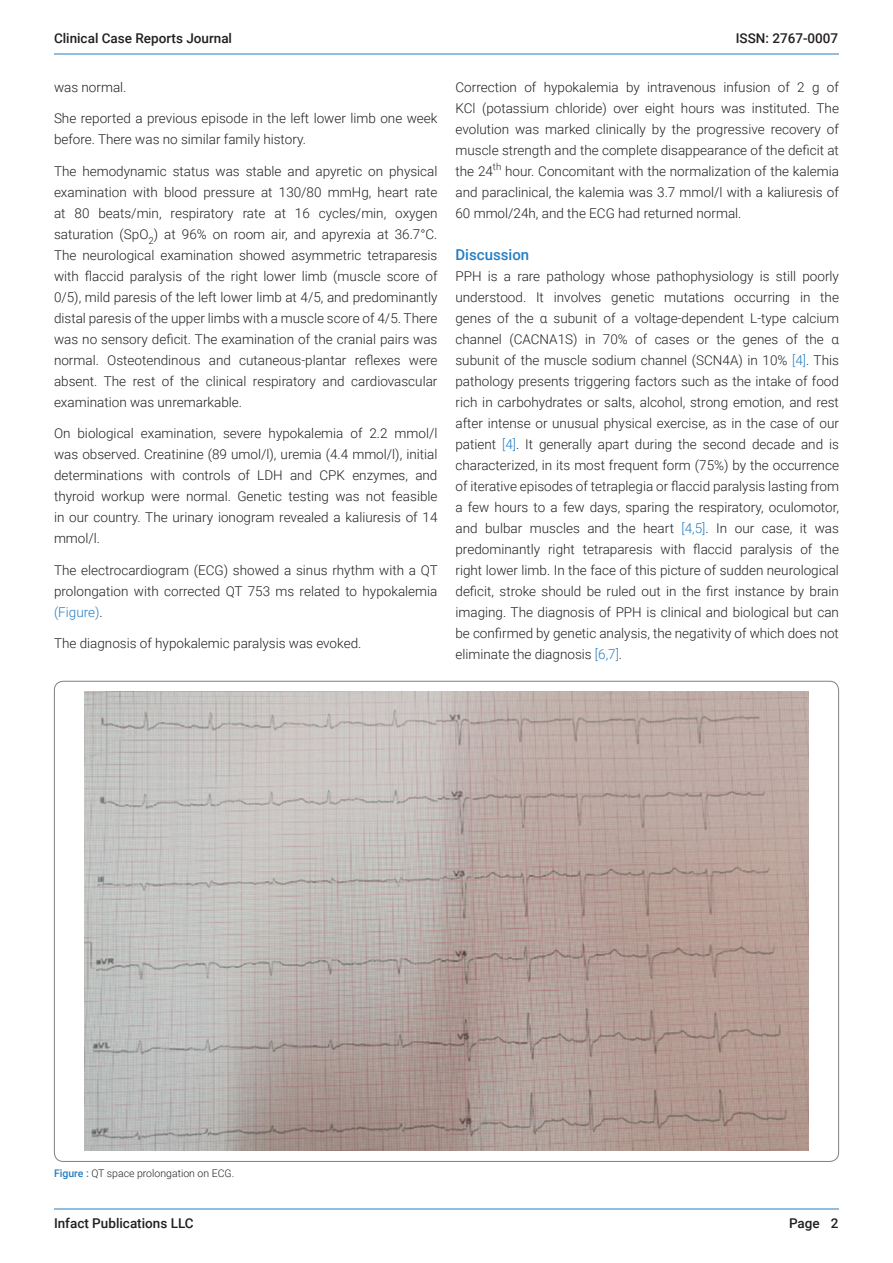
<style>
.page{position:relative;width:893px;height:1263px;background:#fff}
.page>*{position:absolute;margin:0;border:0;box-sizing:border-box;transform-origin:0 0}
.H1_Side_heading{font:500 15px "Roboto";color:#247ec2}
.Text__7{font:300 13.5px/21px "Roboto";color:#231f20;text-align:justify}
.Text_part{font:300 13.5px/21px "Roboto";color:#231f20;text-align:justify}
.t1{font:500 13.5px "Roboto";color:#231f20}
.figure_text{font:300 10.5px "Roboto";color:#231f20}
.s1{color:#247ec2}
.s2{font-weight:500;color:#247ec2}
</style>
<div class="page">
<img style="left:84px;top:692px;width:724px;height:459px">
<hr style="left:54px;top:54px;width:785px;height:1px;background:#267dc2">
<hr style="left:54px;top:1208px;width:785px;height:1px;background:#267dc2">
<p class="t1" style="left:54px;top:29px;width:180px">Clinical Case Reports Journal</p>
<p class="Text_part" style="left:54px;top:76px;width:74px">was normal.</p>
<p class="Text__7" style="left:54px;top:107px;width:385px">She reported a previous episode in the left lower limb one week before. There was no similar family history.</p>
<p class="Text__7" style="left:54px;top:160px;width:385px">The hemodynamic status was stable and apyretic on physical examination with blood pressure at 130/80 mmHg, heart rate at 80 beats/min, respiratory rate at 16 cycles/min, oxygen saturation (SpO<sub>2</sub>) at 96% on room air, and apyrexia at 36.7°C.<br>The neurological examination showed asymmetric tetraparesis with flaccid paralysis of the right lower limb (muscle score of 0/5), mild paresis of the left lower limb at 4/5, and predominantly distal paresis of the upper limbs with a muscle score of 4/5. There was no sensory deficit. The examination of the cranial pairs was normal. Osteotendinous and cutaneous-plantar reflexes were absent. The rest of the clinical respiratory and cardiovascular examination was unremarkable.</p>
<p class="Text__7" style="left:54px;top:422px;width:385px">On biological examination, severe hypokalemia of 2.2 mmol/l was observed. Creatinine (89 umol/l), uremia (4.4 mmol/l), initial determinations with controls of LDH and CPK enzymes, and thyroid workup were normal. Genetic testing was not feasible in our country. The urinary ionogram revealed a kaliuresis of 14 mmol/l.</p>
<p class="Text__7" style="left:54px;top:559px;width:385px">The electrocardiogram (ECG) showed a sinus rhythm with a QT prolongation with corrected QT 753 ms related to hypokalemia <span class="s1">(Figure)</span>.</p>
<p class="Text__7" style="left:54px;top:632px;width:309px">The diagnosis of hypokalemic paralysis was evoked.</p>
<p class="t1" style="left:736px;top:29px;width:104px">ISSN: 2767-0007</p>
<p class="Text__7" style="left:455px;top:76px;width:385px">Correction of hypokalemia by intravenous infusion of 2 g of KCl (potassium chloride) over eight hours was instituted. The evolution was marked clinically by the progressive recovery of muscle strength and the complete disappearance of the deficit at the 24<sup>th</sup> hour. Concomitant with the normalization of the kalemia and paraclinical, the kalemia was 3.7 mmol/l with a kaliuresis of 60 mmol/24h, and the ECG had returned normal.</p>
<p class="H1_Side_heading" style="left:455px;top:244px;width:75px">Discussion</p>
<p class="Text_part" style="left:455px;top:265px;width:385px">PPH is a rare pathology whose pathophysiology is still poorly understood. It involves genetic mutations occurring in the genes of the α subunit of a voltage-dependent L-type calcium channel (CACNA1S) in 70% of cases or the genes of the α subunit of the muscle sodium channel (SCN4A) in 10% <span class="s1">[4]</span>. This pathology presents triggering factors such as the intake of food rich in carbohydrates or salts, alcohol, strong emotion, and rest after intense or unusual physical exercise, as in the case of our patient <span class="s1">[4]</span>. It generally apart during the second decade and is characterized, in its most frequent form (75%) by the occurrence of iterative episodes of tetraplegia or flaccid paralysis lasting from a few hours to a few days, sparing the respiratory, oculomotor, and bulbar muscles and the heart <span class="s1">[4,5]</span>. In our case, it was predominantly right tetraparesis with flaccid paralysis of the right lower limb. In the face of this picture of sudden neurological deficit, stroke should be ruled out in the first instance by brain imaging. The diagnosis of PPH is clinical and biological but can be confirmed by genetic analysis, the negativity of which does not eliminate the diagnosis <span class="s1">[6,7]</span>.</p>
<p class="figure_text" style="left:54px;top:1166px;width:182px"><span class="s2">Figure :</span> QT space prolongation on ECG.</p>
<p class="t1" style="left:54px;top:1213px;width:141px">Infact Publications LLC</p>
<p class="t1" style="left:789px;top:1213px;width:51px">Page 2</p>
</div>
